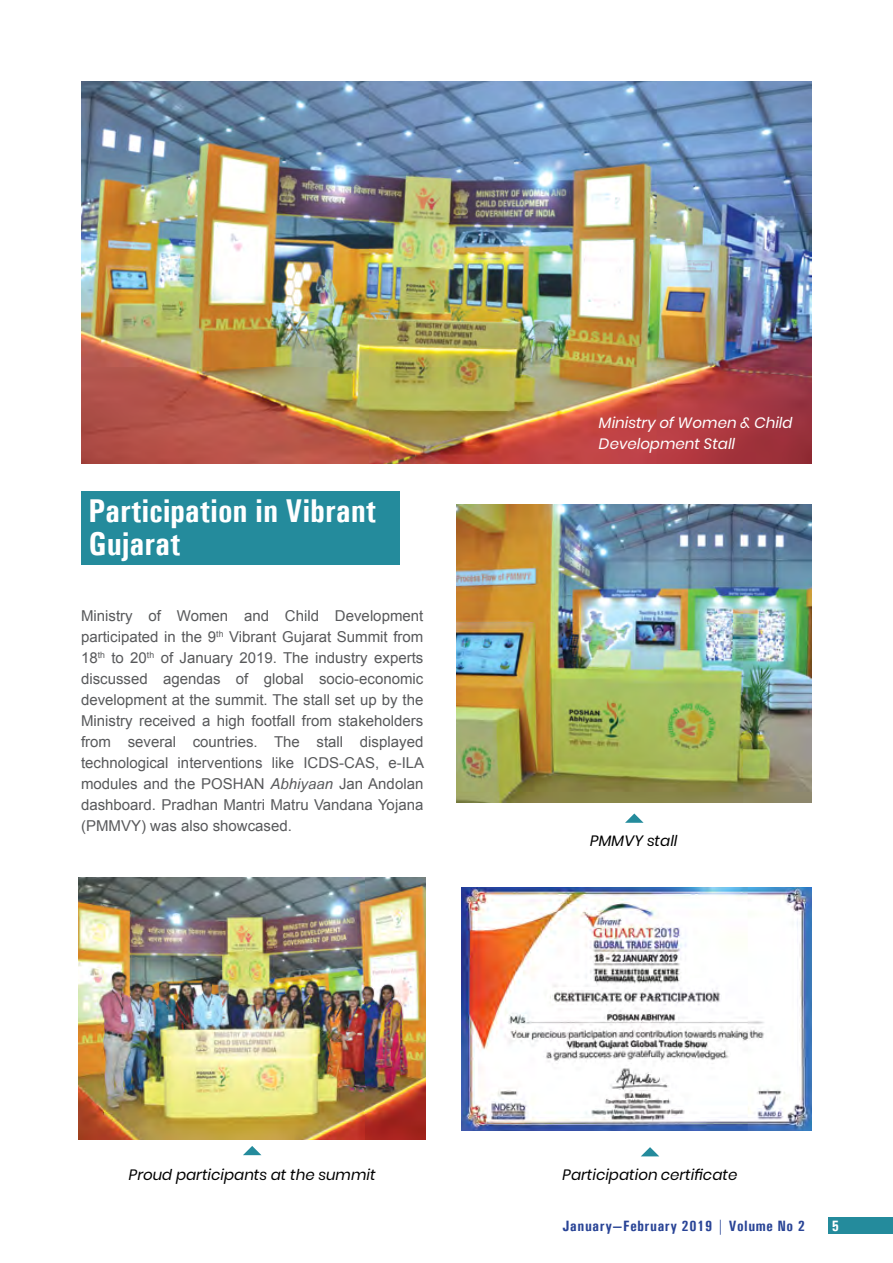
<style>
.page{position:relative;width:893px;height:1263px;background:#fff}
.page>*{position:absolute;margin:0;border:0;box-sizing:border-box;transform-origin:0 0}
.t1{font:700 condensed 33px/33px "Univers";color:#fff}
.t2{font:15px/21px "Arial";color:#58595b;text-align:justify}
.t3{font:italic 15px "Poppins";color:#000}
.t4{font:italic 15px/21px "Poppins";color:#fff}
.t5{font:700 condensed 15px "Univers";letter-spacing:.04em;color:#294496}
.t6{font:700 condensed 15px "Univers";color:#fff}
.s1{font-style:italic}
</style>
<div class="page">
<div style="left:829px;top:1217px;width:64px;height:17px;background:#248b9c"></div>
<img style="left:81px;top:81px;width:731px;height:382px">
<div style="left:81px;top:491px;width:319px;height:74px;background:#248b9c"></div>
<img style="left:462px;top:887px;width:350px;height:243px">
<img style="left:457px;top:504px;width:355px;height:298px">
<img style="left:79px;top:877px;width:347px;height:262px">
<svg style="left:641px;top:1147px;width:18px;height:9px"></svg>
<svg style="left:243px;top:1146px;width:18px;height:9px"></svg>
<svg style="left:625px;top:813px;width:19px;height:10px"></svg>
<h1 class="t1" style="left:88px;top:493px;width:289px">Participation in Vibrant<br>Gujarat</h1>
<p class="t2" style="left:81px;top:605px;width:345px">Ministry of Women and Child Development participated in the 9<sup>th</sup> Vibrant Gujarat Summit from 18<sup>th</sup> to 20<sup>th</sup> of January 2019. The industry experts discussed agendas of global socio-economic development at the summit. The stall set up by the Ministry received a high footfall from stakeholders from several countries. The stall displayed technological interventions like ICDS-CAS, e-ILA modules and the POSHAN <span class="s1">Abhiyaan</span> Jan Andolan dashboard. Pradhan Mantri Matru Vandana Yojana (PMMVY) was also showcased.</p>
<p class="t3" style="left:129px;top:1166px;width:248px">Proud participants at the summit</p>
<p class="t4" style="left:599px;top:412px;width:195px">Ministry of Women &amp; Child<br>Development Stall</p>
<p class="t3" style="left:590px;top:832px;width:89px">PMMVY stall</p>
<p class="t3" style="left:562px;top:1166px;width:176px">Participation certificate</p>
<p class="t5" style="left:562px;top:1217px;width:244px">January—February 2019 | Volume No 2</p>
<p class="t6" style="left:832px;top:1217px;width:9px">5</p>
</div>
